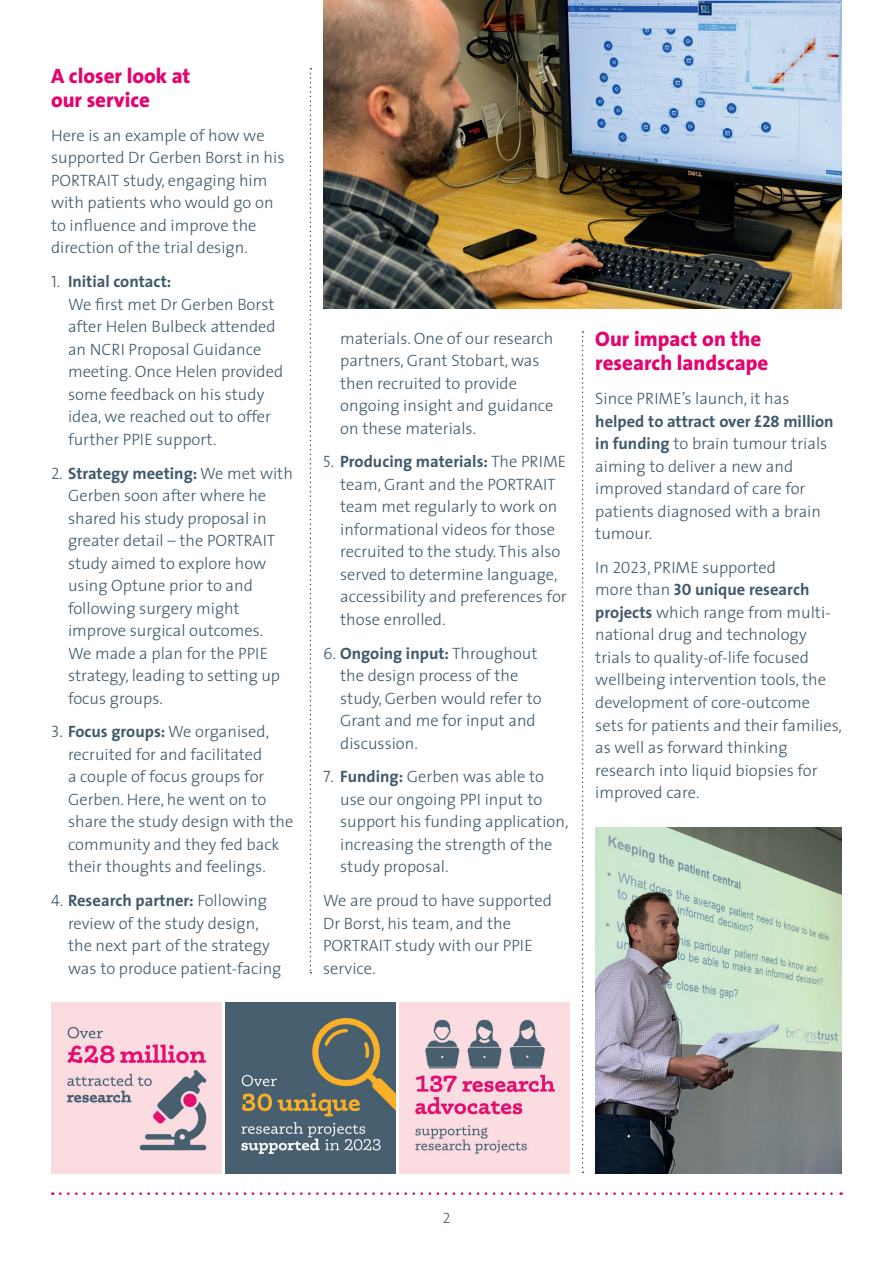
<style>
.page{position:relative;width:893px;height:1263px;background:#fff}
.page>*{position:absolute;margin:0;border:0;box-sizing:border-box;transform-origin:0 0}
.t1{font:800 21px/24px "VA The Sans";color:#e4036f}
.t2{font:300 16.5px/22.5px "VA The Sans";color:#3f596b}
.t3{font:15px "VA The Sans Light Caps";color:#3f596b}
.s1{font-family:"VA The Sans Light Caps";font-weight:400}
.s2{font-weight:700}
.s3{font-family:"VA The Sans Bold Caps";font-weight:400}
</style>
<div class="page">
<img style="left:323px;top:0;width:519px;height:309px">
<svg style="left:582px;top:331px;width:2px;height:842px"></svg>
<svg style="left:310px;top:68px;width:1px;height:905px"></svg>
<svg style="left:60px;top:1192px;width:782px;height:3px"></svg>
<img style="left:51px;top:1003px;width:170px;height:170px">
<img style="left:225px;top:1003px;width:170px;height:170px">
<img style="left:400px;top:1003px;width:170px;height:170px">
<img style="left:595px;top:827px;width:247px;height:346px">
<p class="t1" style="left:51px;top:64px;width:141px">A closer look at our service</p>
<p class="t2" style="left:51px;top:124px;width:235px">Here is an example of how we supported Dr Gerben Borst in his<br>PORTRAIT study, engaging him with patients who would go on to influence and improve the direction of the trial design.</p>
<p class="t2" style="left:68px;top:270px;width:217px;text-indent:-17px"><span class="s1">1</span>. <span class="s2">Initial contact:<br></span>We first met Dr Gerben Borst after Helen Bulbeck attended an NCRI Proposal Guidance meeting. Once Helen provided some feedback on his study idea, we reached out to offer further PPIE support.</p>
<p class="t2" style="left:68px;top:461px;width:226px;text-indent:-17px"><span class="s1">2</span>. <span class="s2">Strategy meeting:</span> We met with<br>Gerben soon after where he shared his study proposal in greater detail – the PORTRAIT study aimed to explore how using Optune prior to and following surgery might improve surgical outcomes.<br>We made a plan for the PPIE strategy, leading to setting up focus groups.</p>
<p class="t2" style="left:68px;top:720px;width:227px;text-indent:-17px"><span class="s1">3</span>. <span class="s2">Focus groups:</span> We organised, recruited for and facilitated<br>a couple of focus groups for<br>Gerben. Here, he went on to share the study design with the community and they fed back their thoughts and feelings.</p>
<p class="t2" style="left:68px;top:889px;width:215px;text-indent:-17px"><span class="s1">4</span>. <span class="s2">Research partner:</span> Following review of the study design, the next part of the strategy was to produce patient-facing</p>
<p class="t2" style="left:340px;top:326px;width:215px">materials. One of our research partners, Grant Stobart, was then recruited to provide ongoing insight and guidance on these materials.</p>
<p class="t2" style="left:340px;top:450px;width:228px;text-indent:-17px"><span class="s1">5</span>. <span class="s2">Producing materials:</span> The PRIME team, Grant and the PORTRAIT team met regularly to work on informational videos for those recruited to the study. This also served to determine language, accessibility and preferences for those enrolled.</p>
<p class="t2" style="left:340px;top:641px;width:203px;text-indent:-17px"><span class="s1">6</span>. <span class="s2">Ongoing input:</span> Throughout the design process of the study, Gerben would refer to<br>Grant and me for input and discussion.</p>
<p class="t2" style="left:340px;top:765px;width:230px;text-indent:-17px"><span class="s1">7</span>. <span class="s2">Funding:</span> Gerben was able to use our ongoing PPI input to support his funding application, increasing the strength of the study proposal.</p>
<p class="t2" style="left:323px;top:889px;width:230px">We are proud to have supported<br>Dr Borst, his team, and the<br>PORTRAIT study with our PPIE service.</p>
<p class="t1" style="left:595px;top:327px;width:175px">Our impact on the research landscape</p>
<p class="t2" style="left:595px;top:387px;width:240px">Since PRIME’s launch, it has <span class="s2">helped to attract over £</span><span class="s3">28</span> <span class="s2">million in funding</span> to brain tumour trials aiming to deliver a new and improved standard of care for patients diagnosed with a brain tumour.</p>
<p class="t2" style="left:595px;top:556px;width:248px">In <span class="s1">2023</span>, PRIME supported<br>more than <span class="s3">30</span> <span class="s2">unique research projects</span> which range from multi&shy;national drug and technology trials to quality-of-life focused wellbeing intervention tools, the development of core-outcome sets for patients and their families, as well as forward thinking research into liquid biopsies for improved care.</p>
<p class="t3" style="left:443px;top:1205px;width:9px">2</p>
</div>
